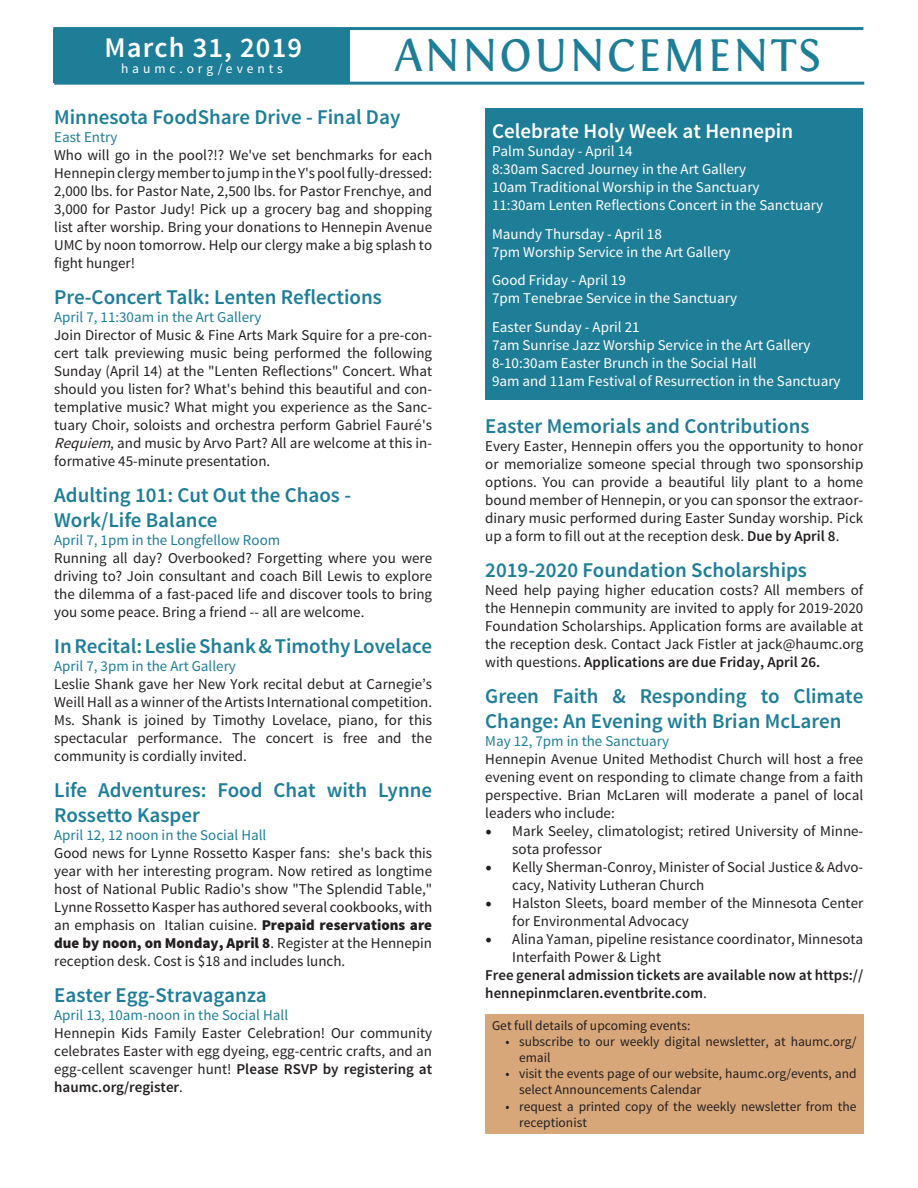
<style>
.page{position:relative;width:918px;height:1188px;background:#fff}
.page>*{position:absolute;margin:0;border:0;box-sizing:border-box;transform-origin:0 0}
.t1{font:48px "Fontin";letter-spacing:.03em;color:#1f7e97}
.t2{font:600 28.5px "Source Sans Pro";letter-spacing:.04em;color:#fff}
.t3{font:600 21px/25.2px "Source Sans Pro";color:#1f7e97}
.t4{font:600 21px "Source Sans Pro";color:#fff}
.t5{font:15px/18px "Source Sans Pro";color:#231f20;text-align:justify}
.t6{font:15px "Source Sans Pro";color:#fff}
.t7{font:15px "Source Sans Pro";color:#1f7e97}
.t8{font:600 15px/18px "Source Sans Pro";color:#231f20}
.t9{font:13.5px/16.2px "Source Sans Pro";color:#231f20}
.t10{font:13.5px "Source Sans Pro";letter-spacing:.29em;color:#fff}
.s1{font-family:"Avenir"}
.s2{font-style:italic}
.s3{font-weight:900}
.s4{font-weight:600}
.s5{font-family:"Minion Pro";font-size:18px}
.s6{font-weight:400}
</style>
<div class="page">
<div style="left:485px;top:108px;width:378px;height:292px;background:#1f7e97"></div>
<div style="left:485px;top:1015px;width:379px;height:119px;background:#d7a679"></div>
<div style="left:53px;top:29px;width:297px;height:54px;background:#1f7e97"></div>
<hr style="left:54px;top:82px;width:810px;height:3px;background:#1f7e97">
<hr style="left:53px;top:27px;width:810px;height:3px;background:#1f7e97">
<p class="t2" style="left:105px;top:30px;width:199px">March 31, 2019</p>
<p class="t10" style="left:121px;top:61px;width:163px">haumc.org/events</p>
<p class="t1" style="left:394px;top:28px;width:428px">ANNOUNCEMENTS</p>
<p class="t3" style="left:54px;top:105px;width:348px">Minnesota FoodShare Drive - Final Day</p>
<p class="t7" style="left:54px;top:127px;width:65px">East Entry</p>
<p class="t5" style="left:54px;top:146px;width:380px">Who will go in the pool?!? We've set benchmarks for each Hennepin clergy member to jump in the Y's pool fully-dressed:<br>2,000 lbs. for Pastor Nate, 2,500 lbs. for Pastor Frenchye, and 3,000 for Pastor Judy! Pick up a grocery bag and shopping list after worship. Bring your donations to Hennepin Avenue UMC by noon tomorrow. Help our clergy make a big splash to fight hunger!</p>
<p class="t3" style="left:54px;top:285px;width:329px">Pre-Concert Talk: Lenten Reflections</p>
<p class="t7" style="left:54px;top:307px;width:209px">April 7, 11:30am in the Art Gallery</p>
<p class="t5" style="left:54px;top:326px;width:380px">Join Director of Music &amp; Fine Arts Mark Squire for a pre-con&shy;cert talk previewing music being performed the following Sunday (April 14) at the "Lenten Reflections" Concert. What should you listen for? What's behind this beautiful and con&shy;templative music? What might you experience as the Sanc&shy;tuary Choir, soloists and orchestra perform Gabriel Faur<span class="s1">é</span>'s <span class="s2">Requiem</span>, and music by Arvo Part? All are welcome at this in&shy;formative 45-minute presentation.</p>
<p class="t3" style="left:54px;top:483px;width:298px">Adulting 101: Cut Out the Chaos -</p>
<p class="t3" style="left:54px;top:508px;width:165px">Work/Life Balance</p>
<p class="t7" style="left:54px;top:531px;width:228px">April 7, 1pm in the Longfellow Room</p>
<p class="t5" style="left:54px;top:549px;width:380px">Running all day? Overbooked? Forgetting where you were driving to? Join consultant and coach Bill Lewis to explore the dilemma of a fast-paced life and discover tools to bring you some peace. Bring a friend -- all are welcome.</p>
<p class="t3" style="left:54px;top:634px;width:379px">In Recital: Leslie Shank &amp; Timothy Lovelace</p>
<p class="t7" style="left:54px;top:657px;width:183px">April 7, 3pm in the Art Gallery</p>
<p class="t5" style="left:54px;top:675px;width:380px">Leslie Shank gave her New York recital debut at Carnegie’s Weill Hall as a winner of the Artists International competition.<br>Ms. Shank is joined by Timothy Lovelace, piano, for this spectacular performance. The concert is free and the community is cordially invited.</p>
<p class="t3" style="left:54px;top:778px;width:380px">Life Adventures: Food Chat with Lynne<br>Rossetto Kasper</p>
<p class="t7" style="left:54px;top:826px;width:214px">April 12, 12 noon in the Social Hall</p>
<p class="t5" style="left:54px;top:844px;width:380px">Good news for Lynne Rossetto Kasper fans: she's back this year with her interesting program. Now retired as longtime host of National Public Radio's show "The Splendid Table," Lynne Rossetto Kasper has authored several cookbooks, with an emphasis on Italian cuisine. <span class="s3">Prepaid reservations are due by noon, on Monday, April 8</span>. Register at the Hennepin reception desk. Cost is $18 and includes lunch.</p>
<p class="t3" style="left:54px;top:983px;width:214px">Easter Egg-Stravaganza</p>
<p class="t7" style="left:54px;top:1006px;width:235px">April 13, 10am-noon in the Social Hall</p>
<p class="t5" style="left:54px;top:1024px;width:380px">Hennepin Kids Family Easter Celebration! Our community celebrates Easter with egg dyeing, egg-centric crafts, and an egg-cellent scavenger hunt! <span class="s4">Please RSVP by registering at haumc.org/register</span>.</p>
<p class="t4" style="left:492px;top:117px;width:303px">Celebrate Holy Week at Hennepin</p>
<p class="t6" style="left:492px;top:141px;width:142px">Palm Sunday - April 14</p>
<p class="t6" style="left:492px;top:159px;width:256px">8:30am Sacred Journey in the Art Gallery</p>
<p class="t6" style="left:492px;top:177px;width:269px">10am Traditional Worship in the Sanctuary</p>
<p class="t6" style="left:492px;top:195px;width:333px">11:30am Lenten Reflections Concert in the Sanctuary</p>
<p class="t6" style="left:492px;top:224px;width:171px">Maundy Thursday - April 18</p>
<p class="t6" style="left:492px;top:242px;width:240px">7pm Worship Service in the Art Gallery</p>
<p class="t6" style="left:492px;top:271px;width:135px">Good Friday - April 19</p>
<p class="t6" style="left:492px;top:289px;width:246px">7pm Tenebrae Service in the Sanctuary</p>
<p class="t6" style="left:492px;top:318px;width:149px">Easter Sunday - April 21</p>
<p class="t6" style="left:492px;top:336px;width:320px">7am Sunrise Jazz Worship Service in the Art Gallery</p>
<p class="t6" style="left:492px;top:354px;width:266px">8-10:30am Easter Brunch in the Social Hall</p>
<p class="t6" style="left:492px;top:372px;width:350px">9am and 11am Festival of Resurrection in the Sanctuary</p>
<p class="t3" style="left:485px;top:414px;width:326px">Easter Memorials and Contributions</p>
<p class="t5" style="left:485px;top:437px;width:380px">Every Easter, Hennepin offers you the opportunity to honor or memorialize someone special through two sponsorship options. You can provide a beautiful lily plant to a home bound member of Hennepin, or you can sponsor the extraor&shy;dinary music performed during Easter Sunday worship. Pick up a form to fill out at the reception desk. <span class="s4">Due by April 8</span>.</p>
<p class="t3" style="left:485px;top:558px;width:323px">2019-2020 Foundation Scholarships</p>
<p class="t5" style="left:485px;top:581px;width:380px">Need help paying higher education costs? All members of the Hennepin community are invited to apply for 2019-2020<br>Foundation Scholarships. Application forms are available at the reception desk. Contact Jack Fistler at jack@haumc.org with questions. <span class="s4">Applications are due Friday, April 26.</span></p>
<p class="t3" style="left:485px;top:684px;width:380px">Green Faith &amp; Responding to Climate<br>Change: An Evening with Brian McLaren</p>
<p class="t7" style="left:485px;top:732px;width:185px">May 12, 7pm in the Sanctuary</p>
<p class="t5" style="left:485px;top:750px;width:380px">Hennepin Avenue United Methodist Church will host a free evening event on responding to climate change from a faith perspective. Brian McLaren will moderate a panel of local leaders who include:</p>
<p class="t5" style="left:512px;top:822px;width:353px;text-indent:-27px"><span class="s5">•</span> Mark Seeley, climatologist; retired University of Minne&shy;sota professor</p>
<p class="t5" style="left:512px;top:858px;width:353px;text-indent:-27px"><span class="s5">•</span> Kelly Sherman-Conroy, Minister of Social Justice &amp; Advo&shy;cacy, Nativity Lutheran Church</p>
<p class="t5" style="left:512px;top:894px;width:353px;text-indent:-27px"><span class="s5">•</span> Halston Sleets, board member of the Minnesota Center for Environmental Advocacy</p>
<p class="t5" style="left:512px;top:930px;width:353px;text-indent:-27px"><span class="s5">•</span> Alina Yaman, pipeline resistance coordinator, Minnesota<br>Interfaith Power &amp; Light</p>
<p class="t8" style="left:485px;top:967px;width:379px">Free general admission tickets are available now at https:// hennepinmclaren.eventbrite.com<span class="s6">.</span></p>
<p class="t9" style="left:492px;top:1017px;width:200px">Get full details of upcoming events:</p>
<p class="t9" style="left:519px;top:1033px;width:339px;text-indent:-14px">• subscribe to our weekly digital newsletter, at haumc.org/ email</p>
<p class="t9" style="left:519px;top:1066px;width:339px;text-indent:-14px">• visit the events page of our website, haumc.org/events, and select Announcements Calendar</p>
<p class="t9" style="left:519px;top:1098px;width:339px;text-indent:-14px">• request a printed copy of the weekly newsletter from the receptionist</p>
</div>
